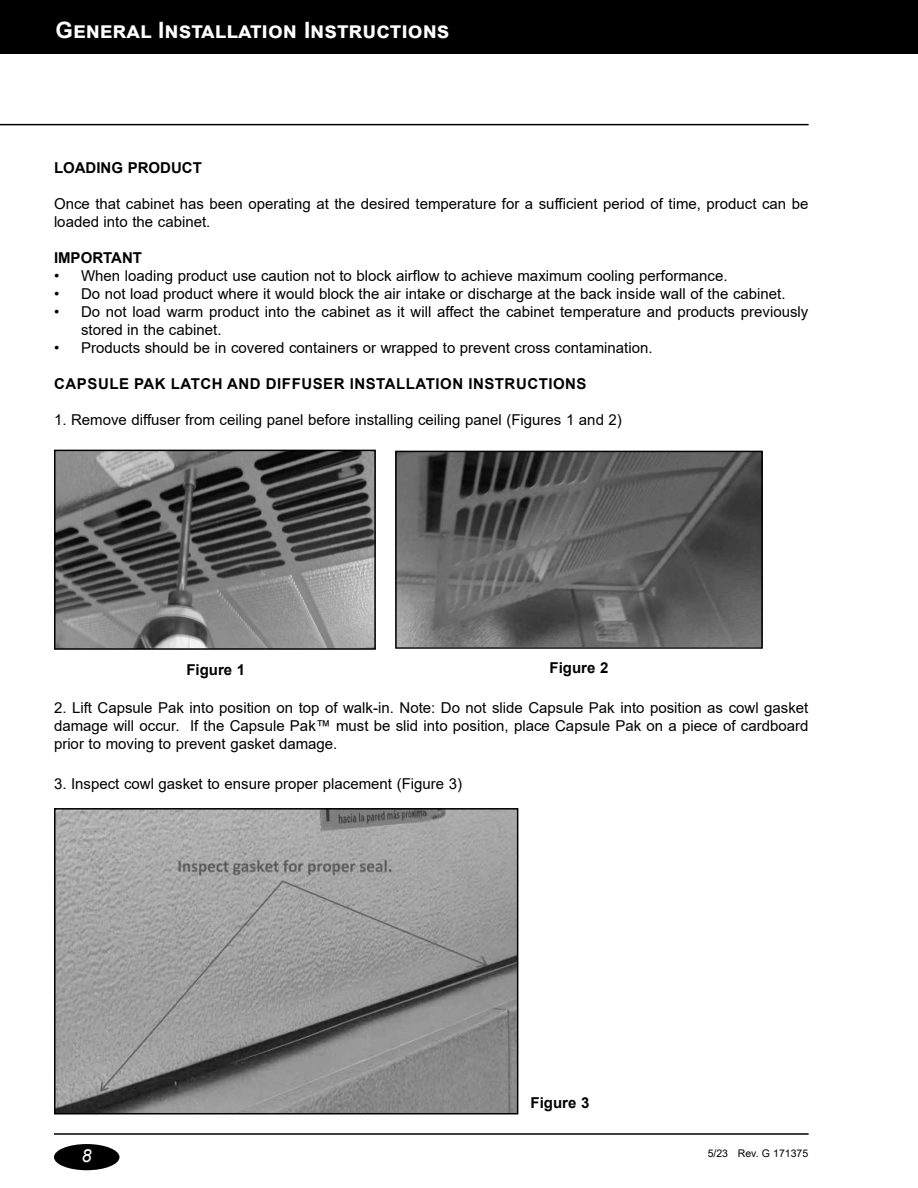
<style>
.page{position:relative;width:918px;height:1188px;background:#fff}
.page>*{position:absolute;margin:0;border:0;box-sizing:border-box;transform-origin:0 0}
.t1{font:700 22.5px "Arial";color:#fff}
.t2{font:italic 18px "Arial";color:#fff}
.t3{font:15px/18px "Arial";color:#000}
.t4{font:700 15px "Arial";letter-spacing:.02em;color:#000}
.t5{font:700 15px "Arial";color:#000}
.t6{font:10.5px "Arial";color:#000}
</style>
<div class="page">
<div style="left:54px;top:1144px;width:65px;height:26px;background:#000;border-radius:50%"></div>
<div style="left:0;top:0;width:918px;height:54px;background:#000"></div>
<hr style="left:0;top:124px;width:809px;height:1px;background:#000">
<hr style="left:54px;top:1133px;width:755px;height:2px;background:#000">
<img style="left:57px;top:811px;width:458px;height:300px">
<div style="left:54px;top:808px;width:464px;height:306px;border:2px solid #000"></div>
<img style="left:398px;top:454px;width:362px;height:192px">
<div style="left:395px;top:451px;width:368px;height:198px;border:2px solid #000"></div>
<img style="left:57px;top:453px;width:316px;height:194px">
<div style="left:54px;top:450px;width:322px;height:200px;border:2px solid #000"></div>
<h1 class="t1" style="left:56px;top:14px;width:396px">General Installation Instructions</h1>
<p class="t5" style="left:54px;top:157px;width:149px">LOADING PRODUCT</p>
<p class="t3" style="left:54px;top:195px;width:756px">Once that cabinet has been operating at the desired temperature for a sufficient period of time, product can be loaded into the cabinet.</p>
<p class="t5" style="left:54px;top:247px;width:90px">IMPORTANT</p>
<p class="t3" style="left:54px;top:267px;width:675px">• When loading product use caution not to block airflow to achieve maximum cooling performance.</p>
<p class="t3" style="left:54px;top:285px;width:733px">• Do not load product where it would block the air intake or discharge at the back inside wall of the cabinet.</p>
<p class="t3" style="left:81px;top:303px;width:729px;text-indent:-27px">• Do not load warm product into the cabinet as it will affect the cabinet temperature and products previously stored in the cabinet.</p>
<p class="t3" style="left:54px;top:339px;width:600px">• Products should be in covered containers or wrapped to prevent cross contamination.</p>
<p class="t4" style="left:54px;top:373px;width:534px">CAPSULE PAK LATCH AND DIFFUSER INSTALLATION INSTRUCTIONS</p>
<p class="t3" style="left:54px;top:411px;width:569px">1. Remove diffuser from ceiling panel before installing ceiling panel (Figures 1 and 2)</p>
<p class="t4" style="left:186px;top:660px;width:60px">Figure 1</p>
<p class="t4" style="left:550px;top:658px;width:60px">Figure 2</p>
<p class="t3" style="left:54px;top:699px;width:756px;text-align:justify">2. Lift Capsule Pak into position on top of walk-in. Note: Do not slide Capsule Pak into position as cowl gasket damage will occur. If the Capsule Pak™ must be slid into position, place Capsule Pak on a piece of cardboard prior to moving to prevent gasket damage.</p>
<p class="t3" style="left:54px;top:774px;width:410px">3. Inspect cowl gasket to ensure proper placement (Figure 3)</p>
<p class="t4" style="left:531px;top:1092px;width:60px">Figure 3</p>
<p class="t2" style="left:82px;top:1144px;width:12px">8</p>
<p class="t6" style="left:708px;top:1146px;width:102px">5/23 Rev. G 171375</p>
</div>
